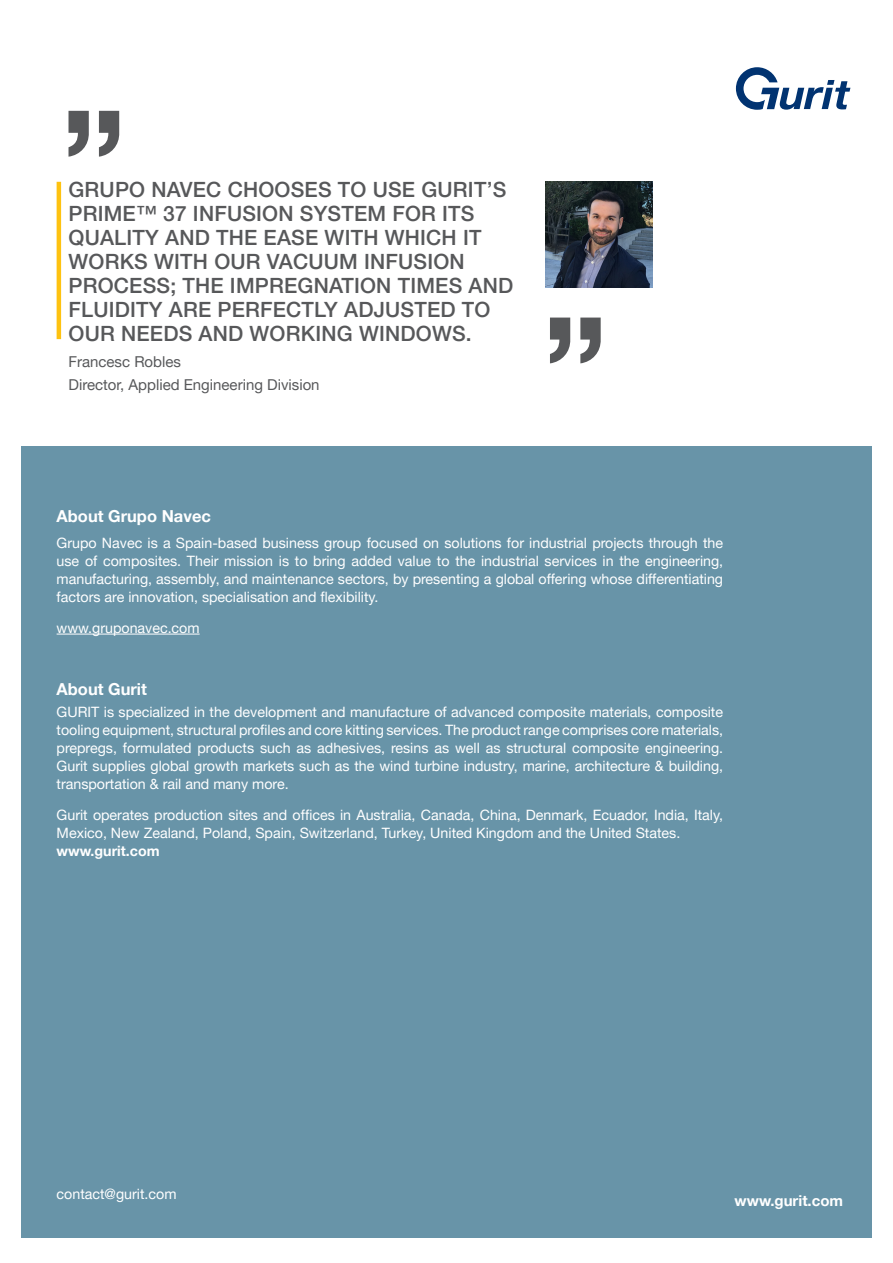
<style>
.page{position:relative;width:893px;height:1263px;background:#fff}
.page>*{position:absolute;margin:0;border:0;box-sizing:border-box;transform-origin:0 0}
.t1{font:500 21px/24px "Helvetica Neue LT Pro";letter-spacing:.01em;color:#57585a}
.copy{font:700 16.5px "Helvetica Neue LT Pro";color:#fff}
.t2{font:15px "Helvetica Neue LT Pro";color:#57585a}
.t3{font:700 15px "Helvetica Neue LT Pro";color:#fff}
.copy-2{font:14.25px/18px "Helvetica Neue LT Pro";color:#fff;text-align:justify}
.copy-3{font:700 14.25px "Helvetica Neue LT Pro";color:#fff}
</style>
<div class="page">
<div style="left:21px;top:446px;width:851px;height:791px;background:#6894a8"></div>
<hr style="left:57px;top:634px;width:143px;height:1px;background:#fff">
<svg style="left:736px;top:67px;width:114px;height:43px"></svg>
<svg style="left:69px;top:111px;width:51px;height:46px"></svg>
<svg style="left:550px;top:318px;width:51px;height:45px"></svg>
<hr style="left:57px;top:182px;width:4px;height:157px;background:#fec210">
<img style="left:546px;top:182px;width:106px;height:106px">
<p class="t1" style="left:69px;top:177px;width:446px">GRUPO NAVEC CHOOSES TO USE GURIT’S PRIME™ 37 INFUSION SYSTEM FOR ITS QUALITY AND THE EASE WITH WHICH IT WORKS WITH OUR VACUUM INFUSION PROCESS; THE IMPREGNATION TIMES AND FLUIDITY ARE PERFECTLY ADJUSTED TO OUR NEEDS AND WORKING WINDOWS.</p>
<p class="t2" style="left:69px;top:353px;width:114px">Francesc Robles</p>
<p class="t2" style="left:69px;top:375px;width:253px">Director, Applied Engineering Division</p>
<p class="copy" style="left:57px;top:506px;width:156px">About Grupo Navec</p>
<p class="copy-2" style="left:57px;top:534px;width:668px">Grupo Navec is a Spain-based business group focused on solutions for industrial projects through the use of composites. Their mission is to bring added value to the industrial services in the engineering, manufacturing, assembly, and maintenance sectors, by presenting a global offering whose differentiating factors are innovation, specialisation and flexibility.</p>
<p class="copy-2" style="left:57px;top:619px;width:145px">www.gruponavec.com</p>
<p class="copy" style="left:57px;top:678px;width:92px">About Gurit</p>
<p class="copy-2" style="left:57px;top:702px;width:668px">GURIT is specialized in the development and manufacture of advanced composite materials, composite tooling equipment, structural profiles and core kitting services. The product range comprises core materials, prepregs, formulated products such as adhesives, resins as well as structural composite engineering.<br>Gurit supplies global growth markets such as the wind turbine industry, marine, architecture &amp; building, transportation &amp; rail and many more.</p>
<p class="copy-2" style="left:57px;top:805px;width:668px">Gurit operates production sites and offices in Australia, Canada, China, Denmark, Ecuador, India, Italy,<br>Mexico, New Zealand, Poland, Spain, Switzerland, Turkey, United Kingdom and the United States.</p>
<p class="copy-3" style="left:57px;top:842px;width:105px">www.gurit.com</p>
<p class="copy-2" style="left:57px;top:1185px;width:121px">contact@gurit.com</p>
<p class="t3" style="left:735px;top:1191px;width:110px">www.gurit.com</p>
</div>
